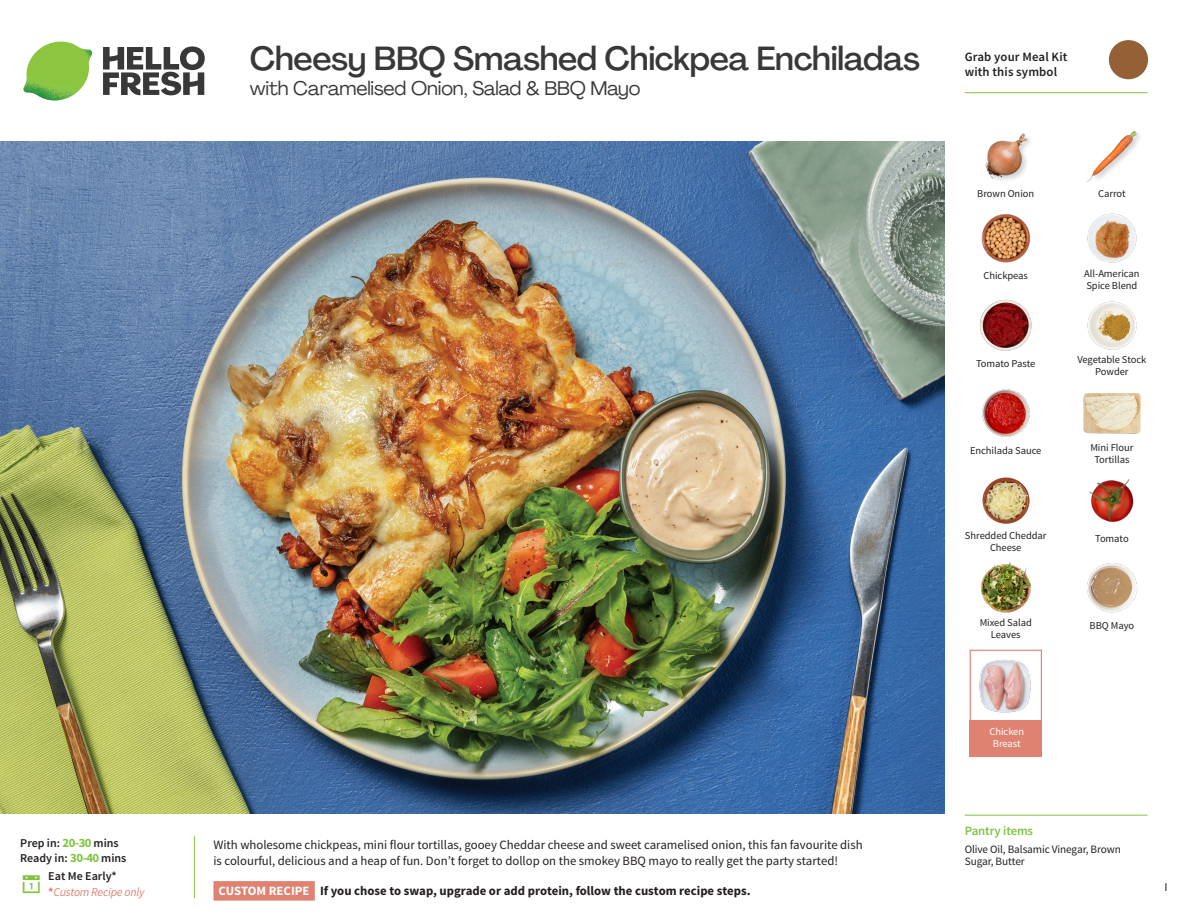
<style>
.page{position:relative;width:1188px;height:918px;background:#fff}
.page>*{position:absolute;margin:0;border:0;box-sizing:border-box;transform-origin:0 0}
._15_Titel_UK{font:500 33px "Agrandir";letter-spacing:-.01em;color:#383839}
._15_Titel_UK-2{font:19.5px "Agrandir";letter-spacing:-.01em;color:#383839}
.Step_6_Text_AU{font:12.75px/16.5px "Source Sans Pro";color:#231f20}
.Step_6_Text_AU-2{font:700 12.75px "Source Sans Pro";color:#231f20}
.t1{font:600 12.75px/15px "Source Sans Pro";letter-spacing:.01em;color:#231f20}
._04_Headers_Front{font:600 12.75px "Source Sans Pro";letter-spacing:-.01em;color:#81c340}
._04_Intro{font:600 12px "Source Sans Pro";color:#231f20}
._04_Intro-2{font:italic 12px "Source Sans Pro";letter-spacing:-.02em;color:#df8272}
.t2{font:12px "Source Sans Pro";color:#231f20}
._05_Pantry{font:11.25px/12px "Source Sans Pro";letter-spacing:-.01em;color:#231f20}
._18_FRONT_ingredient{font:10.5px/12px "Source Sans Pro";letter-spacing:-.005em;color:#231f20;text-align:center}
._18_FRONT_ingredient-2{font:10.5px/12px "Source Sans Pro";letter-spacing:-.005em;color:#fff;text-align:center}
.s1{font-weight:700;font-size:12.75px;color:#81c340}
.s2{font-weight:700;font-style:normal}
.s3{color:#fff}
</style>
<div class="page">
<svg style="left:103px;top:46px;width:102px;height:49px"></svg>
<img style="left:23px;top:42px;width:69px;height:59px">
<svg style="left:194px;top:835px;width:121px;height:66px"></svg>
<img style="left:0;top:142px;width:945px;height:672px">
<img style="left:1087px;top:301px;width:50px;height:49px">
<img style="left:1083px;top:393px;width:58px;height:41px">
<img style="left:982px;top:389px;width:48px;height:48px">
<img style="left:982px;top:477px;width:48px;height:47px">
<img style="left:1087px;top:563px;width:51px;height:50px">
<img style="left:980px;top:562px;width:52px;height:51px">
<img style="left:979px;top:299px;width:53px;height:52px">
<img style="left:981px;top:214px;width:50px;height:49px">
<img style="left:1087px;top:213px;width:50px;height:50px">
<img style="left:985px;top:133px;width:45px;height:47px">
<img style="left:1086px;top:130px;width:54px;height:52px">
<img style="left:1089px;top:479px;width:45px;height:43px">
<div style="left:970px;top:650px;width:72px;height:72px;border:1px solid #df8272"></div>
<div style="left:970px;top:720px;width:72px;height:36px;background:#df8272"></div>
<img style="left:979px;top:659px;width:52px;height:54px">
<hr style="left:965px;top:815px;width:183px;height:1px;background:#81c340">
<svg style="left:1091px;top:40px;width:58px;height:54px"></svg>
<hr style="left:965px;top:92px;width:183px;height:1px;background:#81c340">
<p class="_04_Intro" style="left:20px;top:836px;width:100px">Prep in: <span class="s1">20-30</span> mins</p>
<p class="_04_Intro" style="left:20px;top:851px;width:108px">Ready in: <span class="s1">30-40</span> mins</p>
<p class="_04_Intro" style="left:48px;top:869px;width:70px">Eat Me Early*</p>
<p class="_04_Intro-2" style="left:48px;top:885px;width:98px"><span class="s2">*</span>Custom Recipe only</p>
<p class="_15_Titel_UK" style="left:250px;top:38px;width:672px">Cheesy BBQ Smashed Chickpea Enchiladas</p>
<p class="_15_Titel_UK-2" style="left:250px;top:76px;width:392px">with Caramelised Onion, Salad &amp; BBQ Mayo</p>
<p class="Step_6_Text_AU" style="left:213px;top:837px;width:651px">With wholesome chickpeas, mini flour tortillas, gooey Cheddar cheese and sweet caramelised onion, this fan favourite dish is colourful, delicious and a heap of fun. Don’t forget to dollop on the smokey BBQ mayo to really get the party started!</p>
<p class="Step_6_Text_AU-2" style="left:219px;top:882px;width:533px"><span class="s3">CUSTOM RECIPE</span> If you chose to swap, upgrade or add protein, follow the custom recipe steps.</p>
<p class="t1" style="left:965px;top:50px;width:104px">Grab your Meal Kit with this symbol</p>
<p class="_18_FRONT_ingredient" style="left:977px;top:188px;width:58px">Brown Onion</p>
<p class="_18_FRONT_ingredient" style="left:1098px;top:188px;width:29px">Carrot</p>
<p class="_18_FRONT_ingredient" style="left:984px;top:270px;width:46px">Chickpeas</p>
<p class="_18_FRONT_ingredient" style="left:1084px;top:267px;width:57px;text-align:left">All-American<br>Spice Blend</p>
<p class="_18_FRONT_ingredient" style="left:976px;top:357px;width:61px">Tomato Paste</p>
<p class="_18_FRONT_ingredient" style="left:1077px;top:354px;width:71px">Vegetable Stock<br>Powder</p>
<p class="_18_FRONT_ingredient" style="left:970px;top:445px;width:73px">Enchilada Sauce</p>
<p class="_18_FRONT_ingredient" style="left:1090px;top:442px;width:45px">Mini Flour<br>Tortillas</p>
<p class="_18_FRONT_ingredient" style="left:965px;top:530px;width:83px">Shredded Cheddar</p>
<p class="_18_FRONT_ingredient" style="left:1095px;top:532px;width:35px">Tomato</p>
<p class="_18_FRONT_ingredient" style="left:990px;top:542px;width:33px">Cheese</p>
<p class="_18_FRONT_ingredient" style="left:980px;top:617px;width:54px">Mixed Salad</p>
<p class="_18_FRONT_ingredient" style="left:1090px;top:620px;width:46px">BBQ Mayo</p>
<p class="_18_FRONT_ingredient" style="left:991px;top:629px;width:31px">Leaves</p>
<p class="_18_FRONT_ingredient-2" style="left:989px;top:726px;width:36px">Chicken<br>Breast</p>
<p class="_04_Headers_Front" style="left:965px;top:822px;width:70px">Pantry items</p>
<p class="_05_Pantry" style="left:965px;top:844px;width:158px">Olive Oil, Balsamic Vinegar, Brown<br>Sugar, Butter</p>
<p class="t2" style="left:1165px;top:879px;width:5px">I</p>
</div>
